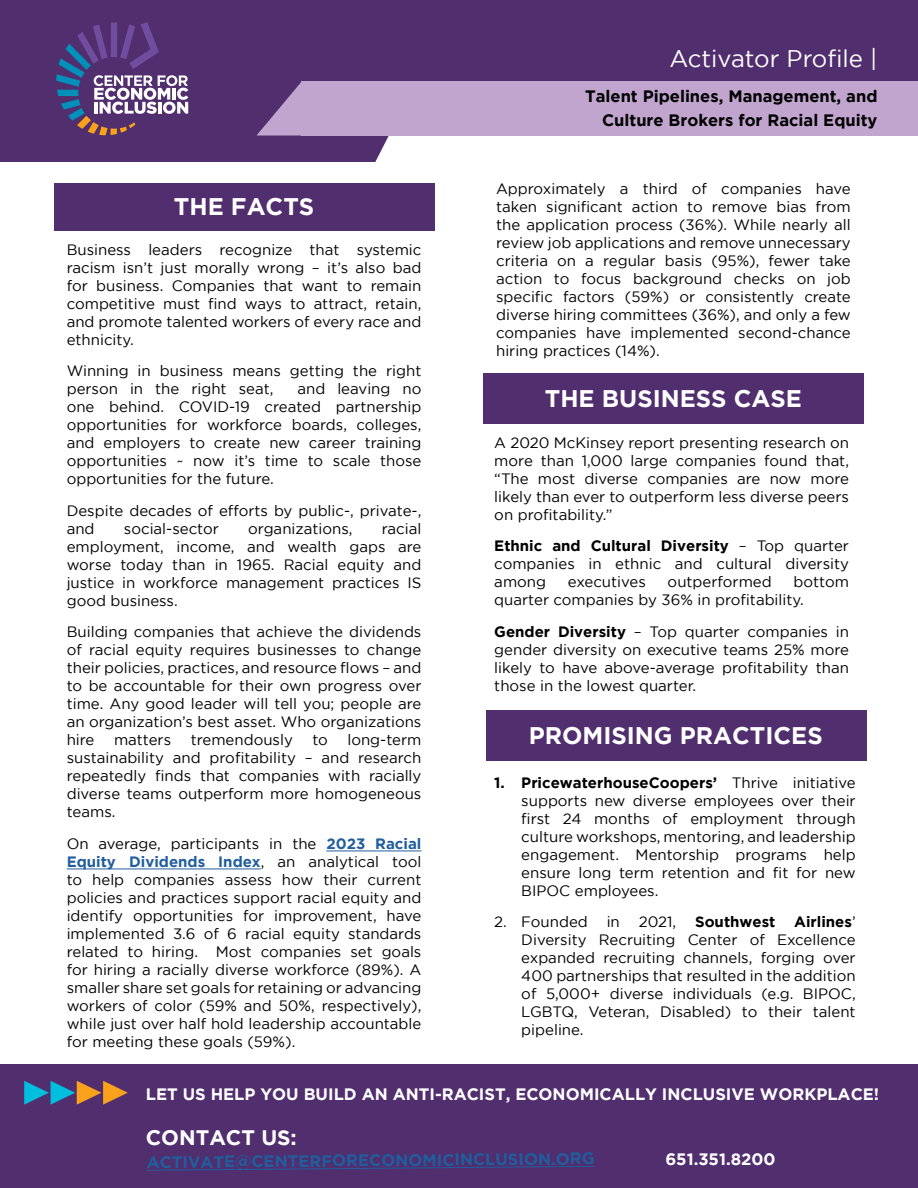
<style>
.page{position:relative;width:918px;height:1188px;background:#fff}
.page>*{position:absolute;margin:0;border:0;box-sizing:border-box;transform-origin:0 0}
.t1{font:700 24px "Gotham";color:#fff}
.t2{font:24px "Gotham";color:#fff}
.t3{font:700 21px "Gotham";color:#fff}
.t4{font:700 16.5px "Gotham";color:#fff}
.t5{font:700 16.5px/24px "Gotham";color:#000;text-align:right}
.t6{font:700 16.5px "Gotham";color:#215e9e}
.t7{font:15px/18px "Gotham";color:#000;text-align:justify}
.t8{font:700 15px "Gotham";color:#000}
.s1{font-weight:700;color:#215e9e}
.s2{font-weight:700}
</style>
<div class="page">
<div style="left:0;top:0;width:367px;height:162px;background:#512e6d"></div>
<div style="left:367px;top:0;width:551px;height:81px;background:#512e6d"></div>
<div style="left:0;top:1065px;width:918px;height:123px;background:#512e6d"></div>
<div style="left:54px;top:183px;width:380px;height:47px;background:#512e6d"></div>
<div style="left:484px;top:373px;width:380px;height:51px;background:#512e6d"></div>
<div style="left:486px;top:710px;width:380px;height:51px;background:#512e6d"></div>
<svg style="left:56px;top:22px;width:132px;height:113px"></svg>
<hr style="left:326px;top:851px;width:95px;height:1px;background:#215e9e">
<hr style="left:67px;top:869px;width:194px;height:1px;background:#215e9e">
<div style="left:302px;top:81px;width:616px;height:55px;background:#c1a5cf"></div>
<svg style="left:256px;top:81px;width:133px;height:81px"></svg>
<svg style="left:24px;top:1081px;width:104px;height:24px"></svg>
<svg style="left:146px;top:1166px;width:449px;height:5px"></svg>
<h1 class="t2" style="left:670px;top:45px;width:209px">Activator Profile |</h1>
<h1 class="t1" style="left:174px;top:193px;width:142px">THE FACTS</h1>
<p class="t7" style="left:67px;top:240px;width:356px">Business leaders recognize that systemic racism isn’t just morally wrong – it’s also bad for business. Companies that want to remain competitive must find ways to attract, retain, and promote talented workers of every race and ethnicity.</p>
<p class="t7" style="left:67px;top:362px;width:356px">Winning in business means getting the right person in the right seat,</p>
<p class="t7" style="left:67px;top:380px;width:356px;text-indent:231px">and leaving no one behind. COVID-19 created partnership opportunities for workforce boards, colleges, and employers to create new career training opportunities ~ now it’s time to scale those opportunities for the future.</p>
<p class="t7" style="left:67px;top:501px;width:356px">Despite decades of efforts by public-, private-, and</p>
<p class="t7" style="left:67px;top:519px;width:356px;text-indent:315px">racial employment, income, and wealth gaps are worse today than in 1965. Racial equity and justice in workforce management practices IS good business.</p>
<p class="t7" style="left:67px;top:623px;width:356px">Building companies that achieve the dividends of racial equity requires businesses to change their policies, practices, and resource flows – and to be accountable for their own progress over time. Any good leader will tell you; people are an organization’s best asset. Who organizations hire</p>
<p class="t7" style="left:124px;top:519px;width:96px">social-sector</p>
<p class="t7" style="left:248px;top:519px;width:106px">organizations,</p>
<p class="t7" style="left:67px;top:731px;width:356px;text-indent:281px">long-term sustainability and profitability – and research repeatedly finds that companies with racially diverse teams outperform more homogeneous teams.</p>
<p class="t7" style="left:67px;top:834px;width:356px">On average, participants in the <span class="s1">2023 Racial Equity Dividends Index</span>, an analytical tool to help companies assess how their current policies and practices support racial equity and identify opportunities for improvement, have implemented 3.6 of 6 racial equity standards related to hiring. Most companies set goals for hiring a racially diverse workforce (89%). A smaller share set goals for retaining or advancing workers of color (59% and 50%, respectively), while just over half hold leadership accountable for meeting these goals (59%).</p>
<p class="t7" style="left:114px;top:731px;width:59px">matters</p>
<p class="t7" style="left:191px;top:731px;width:104px">tremendously</p>
<p class="t7" style="left:312px;top:731px;width:17px">to</p>
<p class="t5" style="left:585px;top:84px;width:294px">Talent Pipelines, Management, and<br>Culture Brokers for Racial Equity</p>
<p class="t7" style="left:496px;top:179px;width:356px">Approximately a third of companies have taken significant action to remove bias from the application process (36%). While nearly all review job applications and remove unnecessary criteria on a regular basis (95%), fewer take action to focus background checks on job specific factors (59%) or consistently create diverse hiring committees (36%), and only a few companies have implemented second-chance hiring practices (14%).</p>
<h1 class="t1" style="left:545px;top:385px;width:259px">THE BUSINESS CASE</h1>
<p class="t7" style="left:494px;top:433px;width:356px">A 2020 McKinsey report presenting research on more than 1,000 large companies found that, “The most diverse companies are now more likely than ever to outperform less diverse peers on profitability.”</p>
<p class="t7" style="left:494px;top:537px;width:356px"><span class="s2">Ethnic and Cultural Diversity</span> – Top quarter companies in ethnic and cultural diversity among</p>
<p class="t7" style="left:568px;top:573px;width:79px">executives</p>
<p class="t7" style="left:668px;top:573px;width:106px">outperformed</p>
<p class="t7" style="left:494px;top:573px;width:356px;text-indent:299px">bottom quarter companies by 36% in profitability.</p>
<p class="t7" style="left:494px;top:622px;width:356px"><span class="s2">Gender Diversity</span> – Top quarter companies in gender diversity on executive teams 25% more likely to have above-average profitability than those in the lowest quarter.</p>
<h1 class="t1" style="left:529px;top:722px;width:295px">PROMISING PRACTICES</h1>
<p class="t7" style="left:521px;top:773px;width:336px;text-indent:-27px"><span class="s2">1. PricewaterhouseCoopers’</span> Thrive initiative supports new diverse employees over their first 24 months of employment through culture workshops, mentoring, and leadership engagement. Mentorship programs help ensure long term retention and fit for new BIPOC employees.</p>
<p class="t7" style="left:494px;top:913px;width:95px">2. Founded</p>
<p class="t7" style="left:607px;top:913px;width:15px">in</p>
<p class="t7" style="left:639px;top:913px;width:39px">2021,</p>
<p class="t8" style="left:695px;top:913px;width:82px">Southwest</p>
<p class="t7" style="left:521px;top:913px;width:336px;text-indent:273px"><span class="s2">Airlines</span>’ Diversity Recruiting Center of Excellence expanded recruiting channels, forging over 400 partnerships that resulted in the addition of 5,000+ diverse individuals (e.g. BIPOC, LGBTQ, Veteran, Disabled) to their talent pipeline.</p>
<p class="t4" style="left:146px;top:1085px;width:735px">LET US HELP YOU BUILD AN ANTI-RACIST, ECONOMICALLY INCLUSIVE WORKPLACE!</p>
<h2 class="t3" style="left:146px;top:1126px;width:153px">CONTACT US:</h2>
<p class="t6" style="left:146px;top:1155px;width:450px;rotate:-1deg">ACTIVATE@CENTERFORECONOMICINCLUSION.ORG</p>
<p class="t4" style="left:665px;top:1149px;width:112px">651.351.8200</p>
</div>
